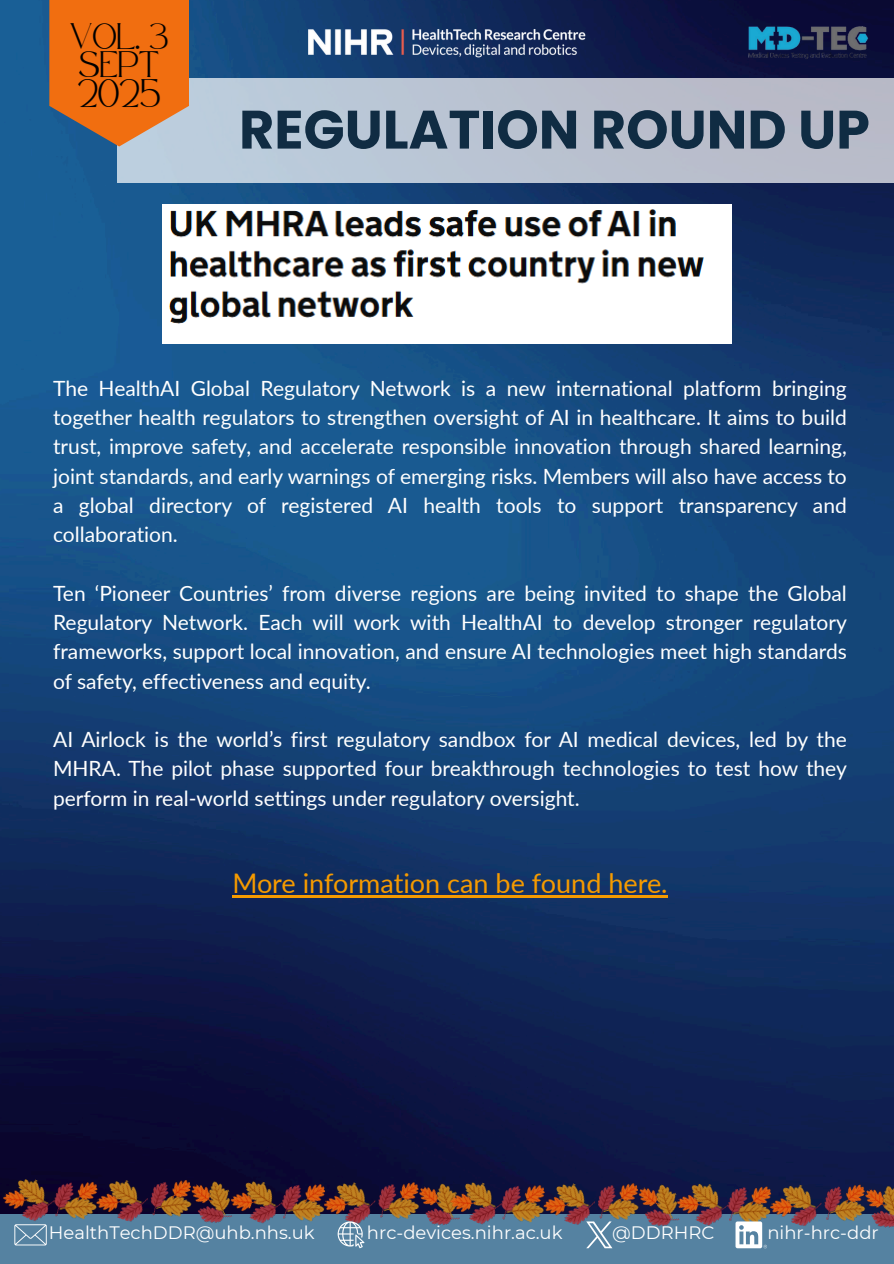
<style>
.page{position:relative;width:894px;height:1264px;background:#fff}
.page>*{position:absolute;margin:0;border:0;box-sizing:border-box;transform-origin:0 0}
.t1{font:700 54px "Poppins";color:#102c43}
.t2{font:27px "Lato";color:#f59a00}
.t3{font:21px/29.2px "Lato";color:#fff;text-align:justify}
.t4{font:19.5px "Safira March";color:#000}
.t5{font:18px "Montserrat";color:#fff}
.t6{font:18px/28.2px "Safira March";color:#000;text-align:center}
</style>
<div class="page">
<img style="left:0;top:0;width:893px;height:1181px">
<div style="left:117px;top:79px;width:776px;height:104px;background:linear-gradient(to right,#bccfdf,#b8b8c5)"></div>
<div style="left:0;top:1214px;width:893px;height:49px;background:#5582a1"></div>
<img style="left:59px;top:1176px;width:35px;height:44px">
<img style="left:94px;top:1173px;width:57px;height:49px">
<img style="left:144px;top:1174px;width:42px;height:48px">
<img style="left:186px;top:1172px;width:41px;height:51px">
<img style="left:227px;top:1172px;width:60px;height:52px">
<img style="left:276px;top:1178px;width:46px;height:46px">
<img style="left:322px;top:1175px;width:57px;height:46px">
<img style="left:372px;top:1177px;width:41px;height:44px">
<img style="left:413px;top:1174px;width:34px;height:51px">
<img style="left:447px;top:1173px;width:59px;height:52px">
<img style="left:495px;top:1179px;width:46px;height:46px">
<img style="left:541px;top:1176px;width:57px;height:49px">
<img style="left:591px;top:1178px;width:42px;height:43px">
<img style="left:633px;top:1175px;width:40px;height:51px">
<img style="left:673px;top:1174px;width:59px;height:52px">
<img style="left:722px;top:1181px;width:45px;height:45px">
<img style="left:767px;top:1178px;width:57px;height:48px">
<img style="left:817px;top:1179px;width:42px;height:47px">
<img style="left:0;top:1170px;width:59px;height:51px">
<img style="left:859px;top:1176px;width:34px;height:52px">
<img style="left:163px;top:205px;width:568px;height:138px">
<hr style="left:232px;top:895px;width:435px;height:3px;background:#f59a00">
<svg style="left:14px;top:1224px;width:33px;height:21px"></svg>
<svg style="left:337px;top:1221px;width:27px;height:27px"></svg>
<svg style="left:586px;top:1221px;width:26px;height:27px"></svg>
<svg style="left:735px;top:1221px;width:31px;height:27px"></svg>
<img style="left:743px;top:25px;width:126px;height:35px">
<img style="left:297px;top:18px;width:299px;height:49px">
<svg style="left:49px;top:0;width:140px;height:146px;background:#c77841"></svg>
<img style="left:66px;top:16px;width:106px;height:104px">
<p class="t6" style="left:70px;top:29px;width:100px">VOL. 3<br>SEPT</p>
<p class="t4" style="left:78px;top:88px;width:84px">2025</p>
<h1 class="t1" style="left:239px;top:92px;width:632px">REGULATION ROUND UP</h1>
<p class="t3" style="left:53px;top:373px;width:795px">The HealthAI Global Regulatory Network is a new international platform bringing together health regulators to strengthen oversight of AI in healthcare. It aims to build trust, improve safety, and accelerate responsible innovation through shared learning, joint standards, and early warnings of emerging risks. Members will also have access to a global directory of registered AI health tools to support transparency and collaboration.</p>
<p class="t3" style="left:53px;top:578px;width:795px">Ten ‘Pioneer Countries’ from diverse regions are being invited to shape the Global Regulatory Network. Each will work with HealthAI to develop stronger regulatory frameworks, support local innovation, and ensure AI technologies meet high standards of safety, effectiveness and equity.</p>
<p class="t3" style="left:53px;top:724px;width:795px">AI Airlock is the world’s first regulatory sandbox for AI medical devices, led by the MHRA. The pilot phase supported four breakthrough technologies to test how they perform in real-world settings under regulatory oversight.</p>
<p class="t2" style="left:232px;top:866px;width:436px">More information can be found here.</p>
<p class="t5" style="left:49px;top:1221px;width:267px">HealthTechDDR@uhb.nhs.uk</p>
<p class="t5" style="left:367px;top:1221px;width:197px">hrc-devices.nihr.ac.uk</p>
<p class="t5" style="left:612px;top:1221px;width:103px">@DDRHRC</p>
<p class="t5" style="left:767px;top:1221px;width:113px">nihr-hrc-ddr</p>
</div>
